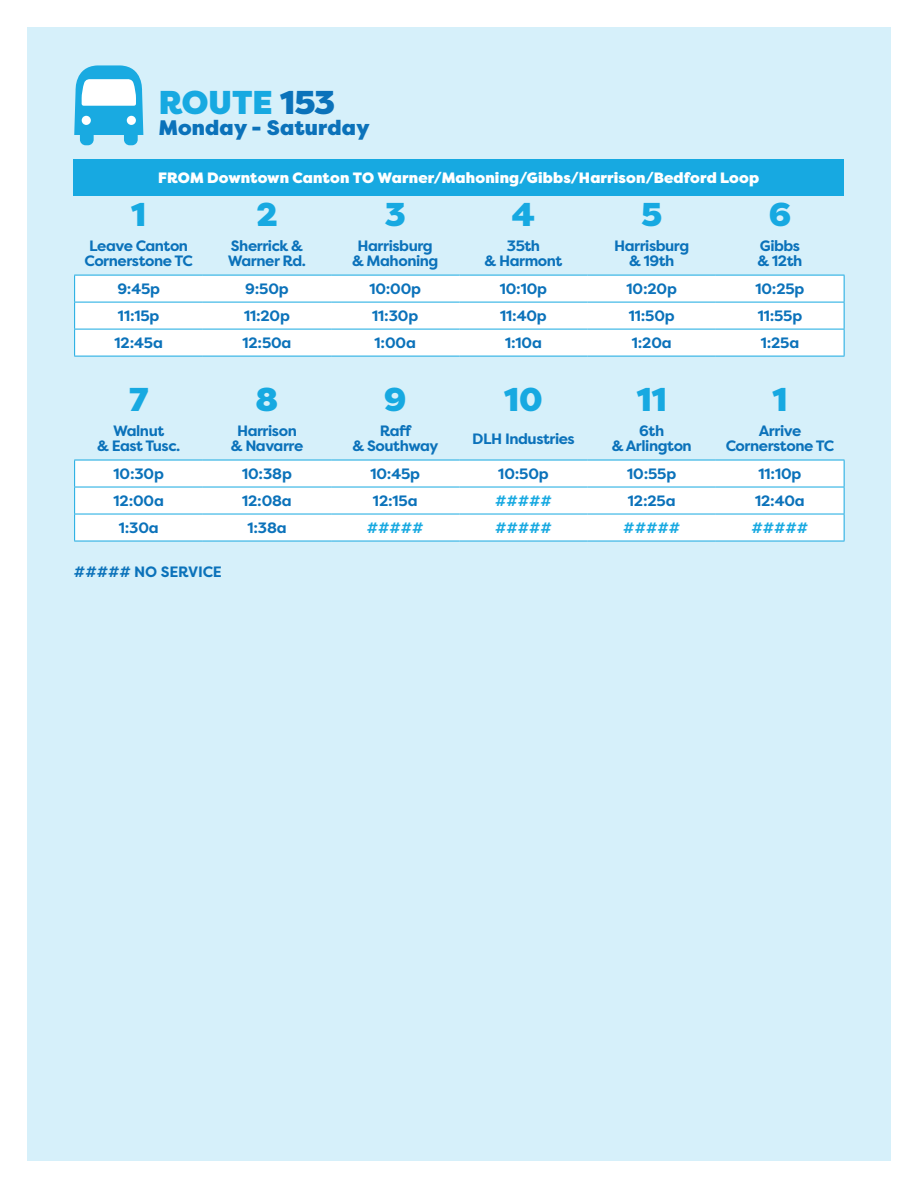
<style>
.page{position:relative;width:918px;height:1188px;background:#d6f0fa}
.page>*{position:absolute;margin:0;border:0;box-sizing:border-box;transform-origin:0 0}
.t1{font:900 33px "Filson Pro";color:#17a9e1}
.t2{font:900 21px "Filson Pro";letter-spacing:.01em;color:#0b72ba}
.t3{font:700 15px/15px "Filson Pro";letter-spacing:-.03em;color:#0b72ba;text-align:center}
.t4{font:900 15px "Filson Pro";letter-spacing:.01em;color:#fff}
.t5{font:700 15px "Filson Pro";color:#17a9e1}
.t6{font:700 15px "Filson Pro";letter-spacing:-.01em;color:#0b72ba}
.s1{color:#0b72ba}
</style>
<div class="page">
<div style="left:891px;top:0;width:27px;height:1188px;background:#fff"></div>
<div style="left:0;top:0;width:27px;height:1188px;background:#fff"></div>
<div style="left:0;top:1161px;width:918px;height:27px;background:#fff"></div>
<div style="left:0;top:0;width:918px;height:27px;background:#fff"></div>
<svg style="left:75px;top:276px;width:769px;height:265px;fill:#fff"></svg>
<hr style="left:74px;top:302px;width:129px;height:1px;background:#17a9e1">
<hr style="left:203px;top:302px;width:128px;height:1px;background:#17a9e1">
<hr style="left:331px;top:302px;width:128px;height:1px;background:#17a9e1">
<hr style="left:459px;top:302px;width:129px;height:1px;background:#17a9e1">
<hr style="left:588px;top:302px;width:128px;height:1px;background:#17a9e1">
<hr style="left:716px;top:302px;width:128px;height:1px;background:#17a9e1">
<hr style="left:74px;top:356px;width:129px;height:1px;background:#17a9e1">
<hr style="left:203px;top:356px;width:128px;height:1px;background:#17a9e1">
<hr style="left:331px;top:356px;width:128px;height:1px;background:#17a9e1">
<hr style="left:459px;top:356px;width:129px;height:1px;background:#17a9e1">
<hr style="left:588px;top:356px;width:128px;height:1px;background:#17a9e1">
<hr style="left:716px;top:356px;width:128px;height:1px;background:#17a9e1">
<hr style="left:74px;top:487px;width:129px;height:1px;background:#17a9e1">
<hr style="left:203px;top:487px;width:128px;height:1px;background:#17a9e1">
<hr style="left:331px;top:487px;width:128px;height:1px;background:#17a9e1">
<hr style="left:459px;top:487px;width:129px;height:1px;background:#17a9e1">
<hr style="left:588px;top:487px;width:128px;height:1px;background:#17a9e1">
<hr style="left:716px;top:487px;width:128px;height:1px;background:#17a9e1">
<hr style="left:74px;top:541px;width:129px;height:1px;background:#17a9e1">
<hr style="left:203px;top:541px;width:128px;height:1px;background:#17a9e1">
<hr style="left:331px;top:541px;width:128px;height:1px;background:#17a9e1">
<hr style="left:459px;top:541px;width:129px;height:1px;background:#17a9e1">
<hr style="left:588px;top:541px;width:128px;height:1px;background:#17a9e1">
<hr style="left:716px;top:541px;width:128px;height:1px;background:#17a9e1">
<hr style="left:74px;top:275px;width:129px;height:1px;background:#17a9e1">
<hr style="left:203px;top:275px;width:128px;height:1px;background:#17a9e1">
<hr style="left:331px;top:275px;width:128px;height:1px;background:#17a9e1">
<hr style="left:459px;top:275px;width:129px;height:1px;background:#17a9e1">
<hr style="left:588px;top:275px;width:128px;height:1px;background:#17a9e1">
<hr style="left:716px;top:275px;width:128px;height:1px;background:#17a9e1">
<hr style="left:74px;top:329px;width:129px;height:1px;background:#17a9e1">
<svg style="left:74px;top:275px;width:1px;height:81px"></svg>
<hr style="left:203px;top:329px;width:128px;height:1px;background:#17a9e1">
<hr style="left:331px;top:329px;width:128px;height:1px;background:#17a9e1">
<hr style="left:459px;top:329px;width:129px;height:1px;background:#17a9e1">
<hr style="left:588px;top:329px;width:128px;height:1px;background:#17a9e1">
<hr style="left:716px;top:329px;width:128px;height:1px;background:#17a9e1">
<hr style="left:74px;top:460px;width:129px;height:1px;background:#17a9e1">
<hr style="left:203px;top:460px;width:128px;height:1px;background:#17a9e1">
<hr style="left:331px;top:460px;width:128px;height:1px;background:#17a9e1">
<hr style="left:459px;top:460px;width:129px;height:1px;background:#17a9e1">
<hr style="left:588px;top:460px;width:128px;height:1px;background:#17a9e1">
<hr style="left:716px;top:460px;width:128px;height:1px;background:#17a9e1">
<hr style="left:74px;top:514px;width:129px;height:1px;background:#17a9e1">
<svg style="left:74px;top:460px;width:1px;height:81px"></svg>
<hr style="left:203px;top:514px;width:128px;height:1px;background:#17a9e1">
<hr style="left:331px;top:514px;width:128px;height:1px;background:#17a9e1">
<hr style="left:459px;top:514px;width:129px;height:1px;background:#17a9e1">
<hr style="left:588px;top:514px;width:128px;height:1px;background:#17a9e1">
<hr style="left:716px;top:514px;width:128px;height:1px;background:#17a9e1">
<svg style="left:844px;top:275px;width:1px;height:81px"></svg>
<svg style="left:844px;top:460px;width:1px;height:81px"></svg>
<svg style="left:74px;top:65px;width:69px;height:80px;background:#73cbec"></svg>
<div style="left:74px;top:159px;width:770px;height:37px;background:#17a9e1"></div>
<h1 class="t1" style="left:159px;top:81px;width:178px">ROUTE <span class="s1">153</span></h1>
<h2 class="t2" style="left:159px;top:114px;width:212px">Monday - Saturday</h2>
<p class="t4" style="left:158px;top:168px;width:603px">FROM Downtown Canton TO Warner/Mahoning/Gibbs/Harrison/Bedford Loop</p>
<h1 class="t1" style="left:131px;top:194px;width:16px">1</h1>
<h1 class="t1" style="left:256px;top:194px;width:23px">2</h1>
<h1 class="t1" style="left:385px;top:194px;width:23px">3</h1>
<h1 class="t1" style="left:512px;top:194px;width:25px">4</h1>
<h1 class="t1" style="left:641px;top:194px;width:23px">5</h1>
<h1 class="t1" style="left:769px;top:194px;width:24px">6</h1>
<p class="t3" style="left:85px;top:239px;width:110px">Leave Canton<br>Cornerstone TC</p>
<p class="t3" style="left:228px;top:239px;width:80px;text-align:left">Sherrick &amp;<br>Warner Rd.</p>
<p class="t3" style="left:352px;top:239px;width:88px">Harrisburg &amp; Mahoning</p>
<p class="t3" style="left:485px;top:239px;width:79px">35th<br>&amp; Harmont</p>
<p class="t3" style="left:614px;top:239px;width:77px">Harrisburg &amp; 19th</p>
<p class="t3" style="left:758px;top:239px;width:46px;text-align:left">Gibbs &amp; 12th</p>
<p class="t3" style="left:117px;top:282px;width:44px">9:45p</p>
<p class="t3" style="left:245px;top:282px;width:45px">9:50p</p>
<p class="t3" style="left:369px;top:282px;width:53px">10:00p</p>
<p class="t3" style="left:500px;top:282px;width:49px">10:10p</p>
<p class="t3" style="left:627px;top:282px;width:52px">10:20p</p>
<p class="t3" style="left:755px;top:282px;width:51px">10:25p</p>
<p class="t3" style="left:118px;top:309px;width:43px">11:15p</p>
<p class="t3" style="left:244px;top:309px;width:47px">11:20p</p>
<p class="t3" style="left:372px;top:309px;width:47px">11:30p</p>
<p class="t3" style="left:500px;top:309px;width:48px">11:40p</p>
<p class="t3" style="left:629px;top:309px;width:47px">11:50p</p>
<p class="t3" style="left:758px;top:309px;width:46px">11:55p</p>
<p class="t3" style="left:115px;top:336px;width:50px">12:45a</p>
<p class="t3" style="left:242px;top:336px;width:51px">12:50a</p>
<p class="t3" style="left:375px;top:336px;width:43px">1:00a</p>
<p class="t3" style="left:505px;top:336px;width:38px">1:10a</p>
<p class="t3" style="left:632px;top:336px;width:41px">1:20a</p>
<p class="t3" style="left:761px;top:336px;width:40px">1:25a</p>
<h1 class="t1" style="left:129px;top:379px;width:21px">7</h1>
<h1 class="t1" style="left:256px;top:379px;width:24px">8</h1>
<h1 class="t1" style="left:384px;top:379px;width:24px">9</h1>
<h1 class="t1" style="left:504px;top:379px;width:40px">10</h1>
<h1 class="t1" style="left:637px;top:379px;width:31px">11</h1>
<h1 class="t1" style="left:772px;top:379px;width:16px">1</h1>
<p class="t3" style="left:97px;top:424px;width:85px">Walnut<br>&amp; East Tusc.</p>
<p class="t3" style="left:231px;top:424px;width:74px">Harrison &amp; Navarre</p>
<p class="t3" style="left:353px;top:424px;width:87px">Raff<br>&amp; Southway</p>
<p class="t3" style="left:472px;top:431px;width:104px">DLH Industries</p>
<p class="t3" style="left:612px;top:424px;width:82px">6th<br>&amp; Arlington</p>
<p class="t3" style="left:726px;top:424px;width:110px">Arrive<br>Cornerstone TC</p>
<p class="t3" style="left:114px;top:467px;width:52px">10:30p</p>
<p class="t3" style="left:242px;top:467px;width:51px">10:38p</p>
<p class="t3" style="left:370px;top:467px;width:51px">10:45p</p>
<p class="t3" style="left:498px;top:467px;width:52px">10:50p</p>
<p class="t3" style="left:627px;top:467px;width:51px">10:55p</p>
<p class="t3" style="left:759px;top:467px;width:44px">11:10p</p>
<p class="t3" style="left:114px;top:494px;width:52px">12:00a</p>
<p class="t3" style="left:242px;top:494px;width:51px">12:08a</p>
<p class="t3" style="left:373px;top:494px;width:46px">12:15a</p>
<p class="t5" style="left:495px;top:491px;width:58px">#####</p>
<p class="t3" style="left:628px;top:494px;width:49px">12:25a</p>
<p class="t3" style="left:755px;top:494px;width:51px">12:40a</p>
<p class="t3" style="left:119px;top:521px;width:41px">1:30a</p>
<p class="t3" style="left:247px;top:521px;width:41px">1:38a</p>
<p class="t5" style="left:367px;top:518px;width:58px">#####</p>
<p class="t5" style="left:495px;top:518px;width:58px">#####</p>
<p class="t5" style="left:623px;top:518px;width:58px">#####</p>
<p class="t5" style="left:752px;top:518px;width:58px">#####</p>
<p class="t6" style="left:74px;top:562px;width:149px">##### NO SERVICE</p>
</div>
